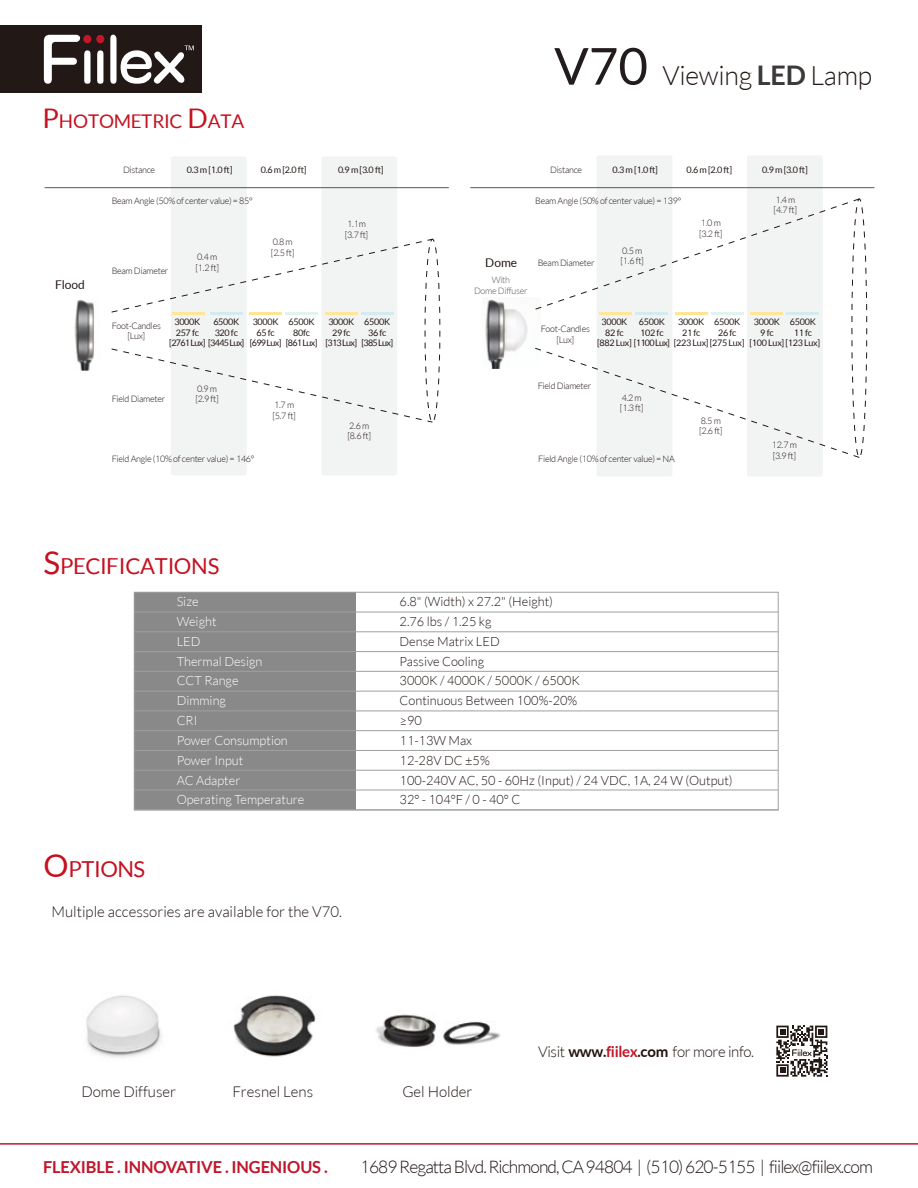
<style>
.page{position:relative;width:918px;height:1188px;background:#fff}
.page>*{position:absolute;margin:0;border:0;box-sizing:border-box;transform-origin:0 0}
.t1{font:300 26.7px "Lato";letter-spacing:-.01em;color:#221815}
.t2{font:22.05px "Lato";letter-spacing:-.02em;color:#c51121}
.t3{font:18.9px "Lato";letter-spacing:-.02em;color:#c51121}
.t4{font:300 17.4px "Lato";letter-spacing:-.05em;color:#221815}
.t5{font:700 16.5px "Lato";letter-spacing:-.01em;color:#bf162b}
.t6{font:300 15px "Lato";color:#221815}
.t7{font:300 15px "Lato";letter-spacing:-.02em;color:#231411}
.t8{font:300 12.75px/19.8px "Lato";color:#221815}
.t9{font:300 12.75px/19.8px "Lato";color:#fff}
.t10{font:12px "Lato";color:#221815}
.t11{font:300 9px/10.5px "Lato";letter-spacing:-.03em;color:#221815}
.t12{font:9px/10.5px "Lato";letter-spacing:-.03em;color:#221815;text-align:center}
.t13{font:9px "Lato";letter-spacing:-.075em;color:#221815}
.t14{font:300 9px/10.5px "Lato";letter-spacing:-.03em;color:#595757;text-align:center}
.s1{font-weight:400;font-size:51px;color:#231c1d}
.s2{font-weight:700;font-size:27px;color:#3c3a39}
.s3{font-size:27px}
.s4{font-size:31.5px}
.s5{font-weight:700}
.s6{font-weight:700;color:#bf162b}
</style>
<div class="page">
<div style="left:134px;top:592px;width:221px;height:218px;background:#898989"></div>
<hr style="left:134px;top:770px;width:644px;height:1px;background:#9fa0a0">
<hr style="left:134px;top:750px;width:644px;height:1px;background:#9fa0a0">
<hr style="left:134px;top:730px;width:644px;height:1px;background:#9fa0a0">
<hr style="left:134px;top:790px;width:644px;height:1px;background:#9fa0a0">
<hr style="left:134px;top:711px;width:644px;height:1px;background:#9fa0a0">
<hr style="left:134px;top:691px;width:644px;height:1px;background:#9fa0a0">
<hr style="left:134px;top:671px;width:644px;height:1px;background:#9fa0a0">
<hr style="left:134px;top:651px;width:644px;height:1px;background:#9fa0a0">
<hr style="left:134px;top:631px;width:644px;height:1px;background:#9fa0a0">
<hr style="left:134px;top:612px;width:644px;height:1px;background:#9fa0a0">
<div style="left:134px;top:592px;width:645px;height:218px;border:1px solid #9fa0a0"></div>
<hr style="left:0;top:1143px;width:918px;height:2px;background:#c1192b">
<svg style="left:776px;top:1026px;width:51px;height:51px"></svg>
<div style="left:0;top:25px;width:202px;height:68px;background:#221815"></div>
<svg style="left:44px;top:35px;width:60px;height:49px"></svg>
<svg style="left:110px;top:35px;width:84px;height:49px"></svg>
<img style="left:233px;top:995px;width:83px;height:62px">
<img style="left:86px;top:995px;width:76px;height:63px">
<img style="left:376px;top:1014px;width:125px;height:33px">
<img style="left:74px;top:300px;width:21px;height:70px">
<div style="left:171px;top:157px;width:76px;height:318px;background:#f2f3f3;border-radius:2px"></div>
<div style="left:321px;top:157px;width:76px;height:318px;background:#f2f3f3;border-radius:2px"></div>
<hr style="left:45px;top:187px;width:404px;height:1px;background:#595757">
<hr style="left:173px;top:312px;width:32px;height:2px;background:#ffe69b">
<hr style="left:210px;top:312px;width:33px;height:2px;background:#d2ebef">
<hr style="left:249px;top:312px;width:33px;height:2px;background:#fee494">
<hr style="left:285px;top:312px;width:33px;height:2px;background:#e2f2f1">
<hr style="left:325px;top:312px;width:33px;height:2px;background:#ffe69b">
<hr style="left:361px;top:312px;width:33px;height:2px;background:#d2ebef">
<div style="left:597px;top:155px;width:75px;height:322px;background:#f2f3f3;border-radius:2px"></div>
<div style="left:747px;top:155px;width:76px;height:322px;background:#f2f3f3;border-radius:2px"></div>
<img style="left:485px;top:299px;width:43px;height:70px">
<div style="left:425px;top:239px;width:15px;height:184px;border:1px dashed #221815;border-radius:50%"></div>
<svg style="left:111px;top:238px;width:322px;height:75px"></svg>
<svg style="left:111px;top:348px;width:322px;height:75px"></svg>
<hr style="left:600px;top:312px;width:32px;height:2px;background:#ffe69b">
<hr style="left:636px;top:312px;width:32px;height:2px;background:#d2ebef">
<hr style="left:675px;top:312px;width:33px;height:2px;background:#fee494">
<hr style="left:711px;top:312px;width:32px;height:2px;background:#e2f2f1">
<hr style="left:751px;top:312px;width:32px;height:2px;background:#ffe69b">
<hr style="left:787px;top:312px;width:32px;height:2px;background:#d2ebef">
<hr style="left:470px;top:187px;width:404px;height:1px;background:#595757">
<div style="left:852px;top:199px;width:15px;height:259px;border:1px dashed #221815;border-radius:50%"></div>
<svg style="left:535px;top:198px;width:325px;height:113px"></svg>
<svg style="left:535px;top:346px;width:325px;height:112px"></svg>
<h1 class="t1" style="left:554px;top:61px;width:319px"><span class="s1">V70</span> Viewing <span class="s2">LED</span> Lamp</h1>
<h3 class="t3" style="left:42px;top:111px;width:203px"><span class="s3">P</span>HOTOMETRIC <span class="s3">D</span>ATA</h3>
<p class="t11" style="left:123px;top:165px;width:34px">Distance</p>
<p class="t12" style="left:187px;top:165px;width:47px">0.3 m [1.0 ft]</p>
<p class="t12" style="left:261px;top:165px;width:47px">0.6 m [2.0 ft]</p>
<p class="t12" style="left:338px;top:165px;width:47px">0.9 m [3.0 ft]</p>
<p class="t11" style="left:550px;top:165px;width:34px">Distance</p>
<p class="t12" style="left:612px;top:165px;width:47px">0.3 m [1.0 ft]</p>
<p class="t12" style="left:687px;top:165px;width:47px">0.6 m [2.0 ft]</p>
<p class="t12" style="left:762px;top:165px;width:47px">0.9 m [3.0 ft]</p>
<p class="t11" style="left:112px;top:196px;width:143px">Beam Angle (50% of center value) = 85°</p>
<p class="t11" style="left:535px;top:196px;width:147px">Beam Angle (50% of center value) = 139°</p>
<p class="t11" style="left:774px;top:194px;width:25px">1.4 m [4.7 ft]</p>
<p class="t11" style="left:112px;top:265px;width:58px">Beam Diameter</p>
<p class="t11" style="left:196px;top:252px;width:25px">0.4 m [1.2 ft]</p>
<p class="t11" style="left:271px;top:237px;width:25px">0.8 m [2.5 ft]</p>
<p class="t11" style="left:345px;top:219px;width:25px">1.1m [3.7 ft]</p>
<h3 class="t10" style="left:485px;top:256px;width:33px">Dome</h3>
<p class="t11" style="left:538px;top:258px;width:58px">Beam Diameter</p>
<p class="t11" style="left:620px;top:245px;width:25px">0.5 m [1.6 ft]</p>
<p class="t11" style="left:699px;top:218px;width:25px">1.0 m [3.2 ft]</p>
<h3 class="t10" style="left:55px;top:278px;width:31px">Flood</h3>
<p class="t14" style="left:474px;top:275px;width:55px">With<br>Dome Diffuser</p>
<p class="t11" style="left:112px;top:320px;width:51px;text-align:center">Foot-Candles [Lux]</p>
<p class="t12" style="left:213px;top:317px;width:27px;text-align:left">6500K<br>320 fc</p>
<p class="t12" style="left:250px;top:317px;width:33px">3000K<br>65 fc [699 Lux]</p>
<p class="t12" style="left:286px;top:317px;width:33px">6500K<br>80fc [861 Lux]</p>
<p class="t12" style="left:326px;top:317px;width:33px">3000K<br>29 fc [313 Lux]</p>
<p class="t12" style="left:361px;top:317px;width:33px">6500K<br>36 fc [385 Lux]</p>
<p class="t12" style="left:174px;top:317px;width:27px">3000K</p>
<p class="t12" style="left:176px;top:327px;width:25px">257 fc</p>
<p class="t13" style="left:169px;top:338px;width:77px">[2761 Lux] [3445 Lux]</p>
<p class="t11" style="left:541px;top:324px;width:51px;text-align:center">Foot-Candles [Lux]</p>
<p class="t12" style="left:602px;top:317px;width:27px">3000K</p>
<p class="t12" style="left:605px;top:327px;width:20px">82 fc</p>
<p class="t12" style="left:597px;top:338px;width:149px">[882 Lux] [1100 Lux] [223 Lux] [275 Lux]</p>
<p class="t12" style="left:639px;top:317px;width:27px;text-align:left">6500K<br>102 fc</p>
<p class="t12" style="left:678px;top:317px;width:27px">3000K<br>21 fc</p>
<p class="t12" style="left:714px;top:317px;width:27px">6500K<br>26 fc</p>
<p class="t12" style="left:754px;top:317px;width:27px">3000K</p>
<p class="t12" style="left:790px;top:317px;width:27px">6500K<br>11 fc</p>
<p class="t12" style="left:760px;top:327px;width:15px">9 fc</p>
<p class="t12" style="left:750px;top:338px;width:72px">[100 Lux] [123 Lux]</p>
<p class="t11" style="left:112px;top:394px;width:55px">Field Diameter</p>
<p class="t11" style="left:195px;top:383px;width:25px">0.9 m [2.9 ft]</p>
<p class="t11" style="left:112px;top:454px;width:144px">Field Angle (10% of center value) = 146°</p>
<p class="t11" style="left:272px;top:400px;width:25px">1.7 m [5.7 ft]</p>
<p class="t11" style="left:348px;top:421px;width:25px">2.6 m [8.6 ft]</p>
<p class="t11" style="left:538px;top:381px;width:55px">Field Diameter</p>
<p class="t11" style="left:620px;top:392px;width:25px">4.2 m [1.3 ft]</p>
<p class="t11" style="left:538px;top:454px;width:138px">Field Angle (10% of center value) = NA</p>
<p class="t11" style="left:699px;top:415px;width:25px">8.5 m [2.6 ft]</p>
<p class="t11" style="left:772px;top:440px;width:26px">12.7 m [3.9 ft]</p>
<h2 class="t2" style="left:43px;top:554px;width:177px"><span class="s4">S</span>PECIFICATIONS</h2>
<h2 class="t2" style="left:43px;top:857px;width:103px"><span class="s4">O</span>PTIONS</h2>
<h3 class="t9" style="left:177px;top:592px;width:129px">Size<br>Weight<br>LED<br>Thermal Design<br>CCT Range<br>Dimming<br>CRI<br>Power Consumption<br>Power Input<br>AC Adapter<br>Operating Temperature</h3>
<h3 class="t6" style="left:51px;top:903px;width:292px">Multiple accessories are available for the V70.</h3>
<p class="t8" style="left:400px;top:592px;width:335px">6.8" (Width) x 27.2" (Height)<br>2.76 lbs / 1.25 kg<br>Dense Matrix LED<br>Passive Cooling<br>3000K / 4000K / 5000K / 6500K<br>Continuous Between 100%-20%<br>≥90<br>11-13W Max<br>12-28V DC ±5%<br>100-240V AC, 50 - 60Hz (Input) / 24 VDC, 1A, 24 W (Output)<br>32° - 104°F / 0 - 40° C</p>
<h3 class="t7" style="left:538px;top:1044px;width:218px">Visit <span class="s5">www.</span><span class="s6">fiilex</span><span class="s5">.com</span> for more info.</h3>
<h3 class="t6" style="left:81px;top:1084px;width:96px">Dome Diffuser</h3>
<h3 class="t6" style="left:232px;top:1084px;width:82px">Fresnel Lens</h3>
<h3 class="t6" style="left:402px;top:1084px;width:72px">Gel Holder</h3>
<h3 class="t5" style="left:43px;top:1157px;width:286px">FLEXIBLE . INNOVATIVE . INGENIOUS .</h3>
<h3 class="t4" style="left:360px;top:1157px;width:515px">1689 Regatta Blvd. Richmond, CA 94804 | (510) 620-5155 | fiilex@fiilex.com</h3>
</div>
